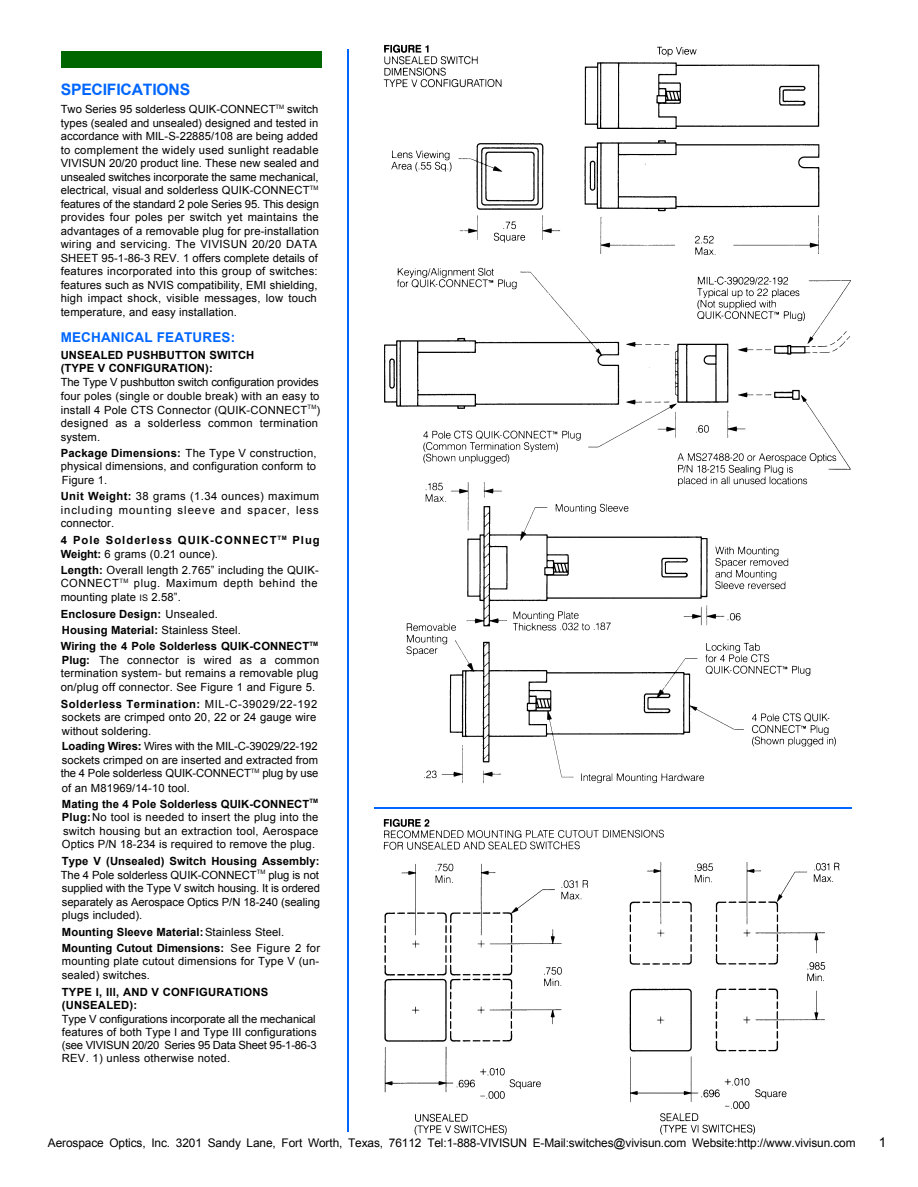
<style>
.page{position:relative;width:918px;height:1187px;background:#fff}
.page>*{position:absolute;margin:0;border:0;box-sizing:border-box;transform-origin:0 0}
.t1{font:700 15.75px "Arial";letter-spacing:-.015em;color:#06f}
.t2{font:700 13.5px "Arial";letter-spacing:.01em;color:#06f}
.t3{font:13.5px "Arial";color:#000}
.t4{font:11.85px "Arial";letter-spacing:-.01em;color:#000}
.t5{font:11.25px/13.5px "Arial";letter-spacing:.01em;color:#000;text-align:justify}
.t6{font:700 11.25px/13.5px "Arial";letter-spacing:.01em;color:#000}
.t7{font:11.25px/14.7px "Arial";letter-spacing:-.01em;color:#000}
.t8{font:11.25px/13.5px "Arial";letter-spacing:-.02em;color:#000}
.t9{font:700 11.25px/13.5px "Arial";letter-spacing:.09em;color:#000}
.s1{font-weight:700}
.s2{font-weight:400}
.s3{font-size:9px}
</style>
<div class="page">
<img style="left:374px;top:44px;width:478px;height:1092px">
<hr style="left:348px;top:49px;width:1px;height:1082px;background:#06f">
<div style="left:61px;top:51px;width:261px;height:17px;background:#060"></div>
<hr style="left:374px;top:807px;width:478px;height:1px;background:#06f">
<h1 class="t1" style="left:61px;top:79px;width:131px">SPECIFICATIONS</h1>
<p class="t5" style="left:61px;top:102px;width:260px;text-align:left">Two Series 95 solderless QUIK-CONNECT<sup>TM</sup> switch types (sealed and unsealed) designed and tested in accordance with MIL-S-22885/108 are being added to complement the widely used sunlight readable VIVISUN 20/20 product line. These new sealed and unsealed switches incorporate the same mechanical, electrical, visual and solderless QUIK-CONNECT<sup>TM </sup>features of the standard 2 pole Series 95. This design provides four poles per switch yet maintains the advantages of a removable plug for pre-installation wiring and servicing. The VIVISUN 20/20 DATA SHEET 95-1-86-3 REV. 1 offers complete details of features incorporated into this group of switches: features such as NVIS compatibility, EMI shielding, high impact shock, visible messages, low touch temperature, and easy installation.</p>
<p class="t2" style="left:61px;top:327px;width:176px">MECHANICAL FEATURES:</p>
<p class="t6" style="left:61px;top:348px;width:195px">UNSEALED PUSHBUTTON SWITCH (TYPE V CONFIGURATION):</p>
<p class="t7" style="left:61px;top:374px;width:260px">The Type V pushbutton switch configuration provides four poles (single or double break) with an easy to</p>
<p class="t5" style="left:61px;top:403px;width:261px;text-align:left">install 4 Pole CTS Connector (QUIK-CONNECT<sup>TM</sup>) designed as a solderless common termination system.</p>
<p class="t5" style="left:61px;top:446px;width:258px"><span class="s1">Package Dimensions:</span> The Type V construction, physical dimensions, and configuration conform to Figure 1.</p>
<p class="t5" style="left:61px;top:489px;width:260px"><span class="s1">Unit Weight:</span> 38 grams (1.34 ounces) maximum including mounting sleeve and spacer, less connector.</p>
<p class="t9" style="left:61px;top:534px;width:261px">4 Pole Solderless QUIK-CONNECT<sup>TM</sup> Plug<br>Weight: <span class="s2">6 grams (0.21 ounce).</span></p>
<p class="t5" style="left:61px;top:563px;width:260px"><span class="s1">Length:</span> Overall length 2.765” including the QUIK-CONNECT<sup>TM</sup> plug. Maximum depth behind the mounting plate <span class="s3">IS</span> 2.58”.</p>
<p class="t6" style="left:61px;top:605px;width:182px;line-height:16.8px">Enclosure Design: <span class="s2">Unsealed.<br></span>Housing Material: <span class="s2">Stainless Steel.</span></p>
<p class="t5" style="left:61px;top:639px;width:260px"><span class="s1">Wiring the 4 Pole Solderless QUIK-CONNECT</span><sup>TM </sup><span class="s1">Plug:</span> The connector is wired as a common termination system- but remains a removable plug on/plug off connector. See Figure 1 and Figure 5.</p>
<p class="t5" style="left:61px;top:696px;width:258px"><span class="s1">Solderless Termination:</span> MIL-C-39029/22-192 sockets are crimped onto 20, 22 or 24 gauge wire without soldering.</p>
<p class="t5" style="left:61px;top:739px;width:259px"><span class="s1">Loading Wires</span> : Wires with the MIL-C-39029/22-192 sockets crimped on are inserted and extracted from the 4 Pole solderless QUIK-CONNECT<sup>TM</sup> plug by use</p>
<p class="t6" style="left:62px;top:780px;width:258px;line-height:15.8px"><span class="s2">of an M81969/14-10 tool.<br></span>Mating the 4 Pole Solderless QUIK-CONNECT<sup>TM</sup></p>
<p class="t5" style="left:62px;top:810px;width:258px"><span class="s1">Plug:</span> No tool is needed to insert the plug into the switch housing but an extraction tool, Aerospace Optics P/N 18-234 is required to remove the plug.</p>
<p class="t5" style="left:61px;top:854px;width:261px"><span class="s1">Type V (Unsealed) Switch Housing Assembly:<br></span>The 4 Pole solderless QUIK-CONNECT<sup>TM</sup> plug is not supplied with the Type V switch housing. It is ordered separately as Aerospace Optics P/N 18-240 (sealing plugs included).</p>
<p class="t6" style="left:62px;top:924px;width:260px;line-height:15.8px">Mounting Sleeve Material: <span class="s2">Stainless Steel.<br></span>Mounting Cutout Dimensions: <span class="s2">See Figure 2 for</span></p>
<p class="t5" style="left:62px;top:954px;width:259px">mounting plate cutout dimensions for Type V (un&shy;sealed) switches.</p>
<p class="t6" style="left:62px;top:985px;width:208px">TYPE I, Ill, AND V CONFIGURATIONS (UNSEALED):</p>
<p class="t7" style="left:62px;top:1011px;width:256px;line-height:13.5px">Type V configurations incorporate all the mechanical features of both Type I and Type III configurations</p>
<p class="t8" style="left:62px;top:1037px;width:256px">(see VIVISUN 20/20 Series 95 Data Sheet 95-1-86-3<br>REV. 1) unless otherwise noted.</p>
<p class="t4" style="left:48px;top:1134px;width:809px">Aerospace Optics, Inc. 3201 Sandy Lane, Fort Worth, Texas, 76112 Tel:1-888-VIVISUN E-Mail:switches@vivisun.com Website:http://www.vivisun.com</p>
<p class="t3" style="left:879px;top:1133px;width:9px">1</p>
</div>
